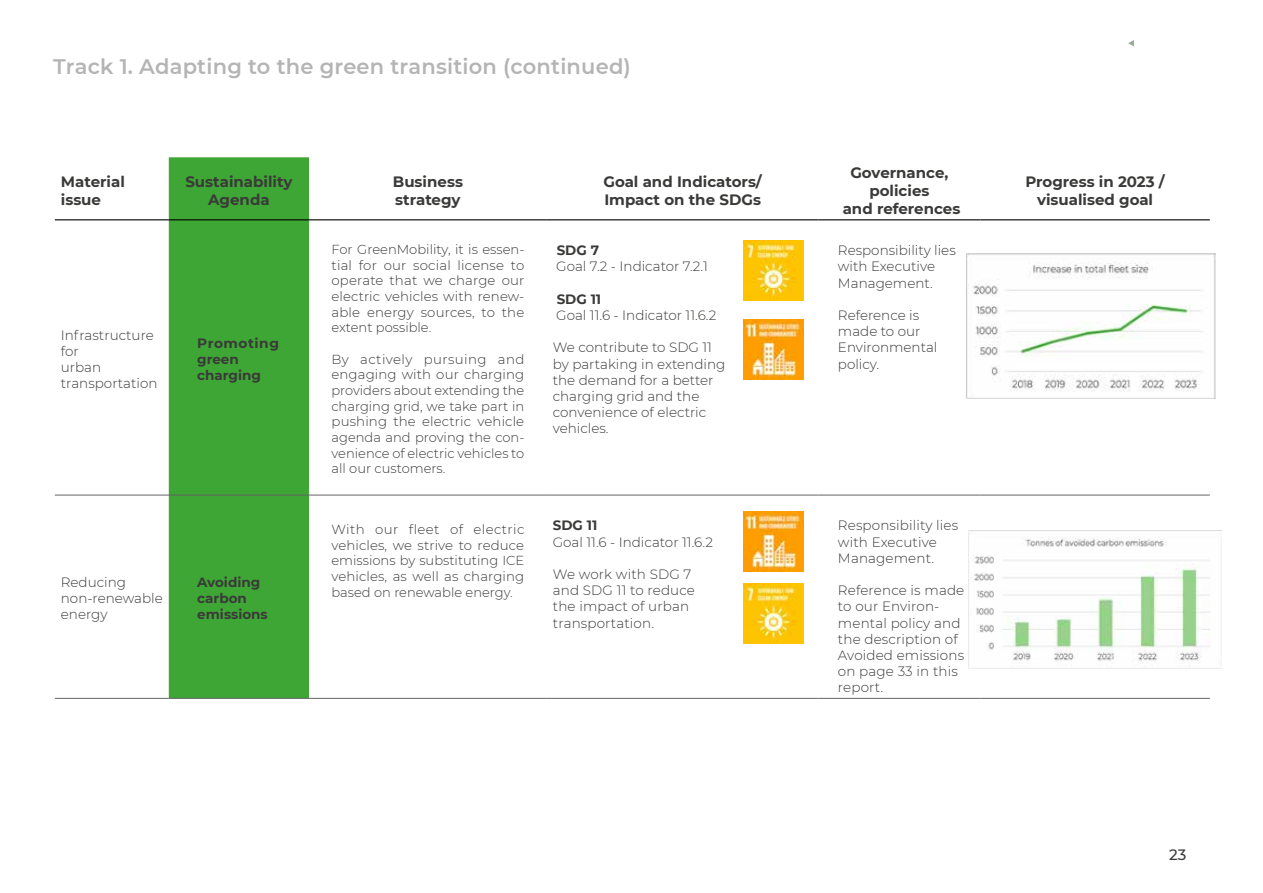
<style>
.page{position:relative;width:1263px;height:893px;background:#fff}
.page>*{position:absolute;margin:0;border:0;box-sizing:border-box;transform-origin:0 0}
.t1{font:600 21px "Montserrat";letter-spacing:.01em;color:#b4b4b4}
.t2{font:700 15px/18px "Montserrat";color:#3a3a39}
.t3{font:500 15px "Montserrat";color:#3a3a39}
.t4{font:300 13.5px/16.2px "Montserrat";color:#3a3a39}
.t5{font:700 13.5px/16.2px "Montserrat";color:#3a3a39}
.t6{font:300 13.05px/15.6px "Montserrat";color:#3a3a39;text-align:justify}
</style>
<div class="page">
<svg style="left:1128px;top:40px;width:6px;height:7px"></svg>
<div style="left:169px;top:157px;width:140px;height:541px;background:#3ea635"></div>
<hr style="left:55px;top:219px;width:114px;height:1px;background:#000">
<hr style="left:169px;top:219px;width:140px;height:1px;background:#000">
<hr style="left:309px;top:219px;width:238px;height:1px;background:#000">
<hr style="left:547px;top:219px;width:271px;height:1px;background:#000">
<hr style="left:818px;top:219px;width:162px;height:1px;background:#000">
<hr style="left:980px;top:219px;width:230px;height:1px;background:#000">
<hr style="left:55px;top:495px;width:114px;height:1px;background:#646363">
<hr style="left:169px;top:495px;width:140px;height:1px;background:#646363">
<hr style="left:309px;top:495px;width:238px;height:1px;background:#646363">
<hr style="left:547px;top:495px;width:271px;height:1px;background:#646363">
<hr style="left:818px;top:495px;width:162px;height:1px;background:#646363">
<hr style="left:980px;top:495px;width:230px;height:1px;background:#646363">
<hr style="left:55px;top:698px;width:114px;height:1px;background:#646363">
<hr style="left:309px;top:698px;width:238px;height:1px;background:#646363">
<hr style="left:547px;top:698px;width:271px;height:1px;background:#646363">
<hr style="left:818px;top:698px;width:162px;height:1px;background:#646363">
<hr style="left:980px;top:698px;width:230px;height:1px;background:#646363">
<hr style="left:169px;top:698px;width:140px;height:1px;background:#646363">
<img style="left:743px;top:241px;width:60px;height:60px">
<img style="left:743px;top:319px;width:60px;height:60px">
<img style="left:743px;top:512px;width:60px;height:60px">
<img style="left:967px;top:253px;width:249px;height:146px">
<img style="left:968px;top:530px;width:253px;height:138px">
<img style="left:743px;top:584px;width:60px;height:60px">
<h1 class="t1" style="left:53px;top:52px;width:579px">Track 1. Adapting to the green transition (continued)</h1>
<p class="t2" style="left:61px;top:172px;width:66px">Material issue</p>
<p class="t2" style="left:185px;top:172px;width:108px;text-align:center">Sustainability<br>Agenda</p>
<p class="t2" style="left:393px;top:172px;width:72px">Business strategy</p>
<p class="t2" style="left:603px;top:172px;width:160px">Goal and Indicators/<br>Impact on the SDGs</p>
<p class="t2" style="left:843px;top:163px;width:119px;text-align:center">Governance, policies<br>and references</p>
<p class="t2" style="left:1025px;top:172px;width:141px;text-align:center">Progress in 2023 / visualised goal</p>
<p class="t4" style="left:61px;top:326px;width:98px">Infrastructure for<br>urban transportation</p>
<p class="t5" style="left:197px;top:334px;width:83px">Promoting green charging</p>
<p class="t4" style="left:61px;top:574px;width:103px">Reducing non-renewable energy</p>
<p class="t5" style="left:197px;top:573px;width:72px">Avoiding carbon emissions</p>
<p class="t6" style="left:331px;top:241px;width:194px">For GreenMobility, it is essen&shy;tial for our social license to operate that we charge our electric vehicles with renew&shy;able energy sources, to the extent possible.</p>
<p class="t6" style="left:331px;top:351px;width:194px">By actively pursuing and engaging with our charging providers about extending the charging grid, we take part in pushing the electric vehicle agenda and proving the con&shy;venience of electric vehicles to all our customers.</p>
<p class="t5" style="left:557px;top:242px;width:44px">SDG 7</p>
<p class="t4" style="left:556px;top:258px;width:153px">Goal 7.2 - Indicator 7.2.1</p>
<p class="t5" style="left:557px;top:290px;width:46px">SDG 11</p>
<p class="t4" style="left:556px;top:307px;width:162px">Goal 11.6 - Indicator 11.6.2</p>
<p class="t4" style="left:553px;top:339px;width:174px">We contribute to SDG 11 by partaking in extending the demand for a better charging grid and the convenience of electric vehicles.</p>
<p class="t6" style="left:331px;top:521px;width:194px">With our fleet of electric vehicles, we strive to reduce emissions by substituting ICE vehicles, as well as charging based on renewable energy.</p>
<p class="t5" style="left:553px;top:517px;width:46px">SDG 11</p>
<p class="t4" style="left:553px;top:533px;width:162px">Goal 11.6 - Indicator 11.6.2</p>
<p class="t4" style="left:553px;top:566px;width:144px">We work with SDG 7 and SDG 11 to reduce the impact of urban transportation.</p>
<p class="t4" style="left:838px;top:242px;width:119px">Responsibility lies with Executive<br>Management.</p>
<p class="t4" style="left:838px;top:307px;width:101px">Reference is made to our<br>Environmental policy.</p>
<p class="t4" style="left:838px;top:517px;width:122px">Responsibility lies with Executive<br>Management.</p>
<p class="t4" style="left:838px;top:582px;width:128px">Reference is made to our Environ&shy;mental policy and the description of<br>Avoided emissions on page 33 in this report.</p>
<p class="t3" style="left:1169px;top:844px;width:19px">23</p>
</div>
